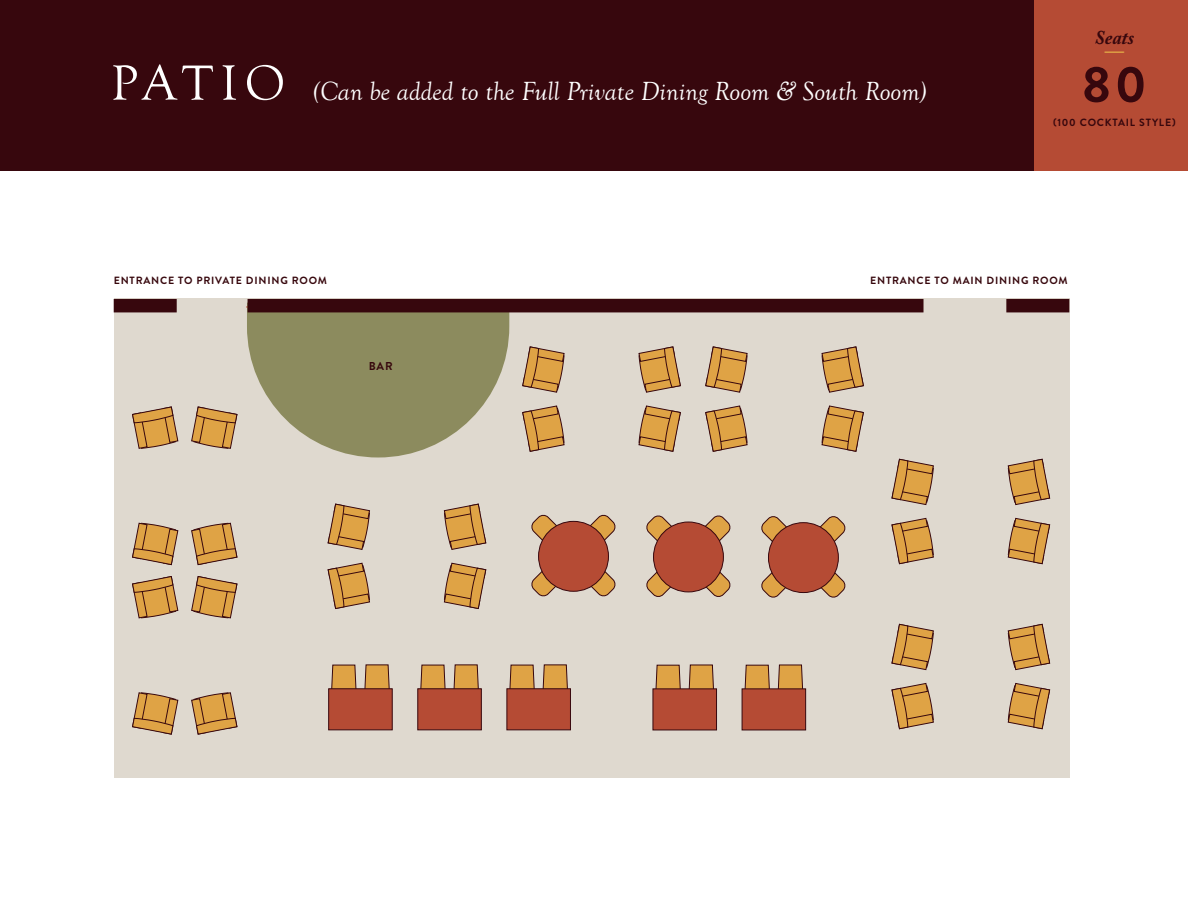
<style>
.page{position:relative;width:1188px;height:918px;background:#fff}
.page>*{position:absolute;margin:0;border:0;box-sizing:border-box;transform-origin:0 0}
.t1{font:700 51px "Brandon Grotesque";color:#37070d}
.t2{font:italic 27px "Goudy Old Style T";color:#fff}
.t3{font:italic 700 19.5px "Adobe Caslon Pro";color:#37070d}
.t4{font:italic 700 19.5px "Adobe Caslon Pro";color:#dfa345}
.t5{font:700 11.4px "Brandon Grotesque";color:#37070d}
.t6{font:700 10.5px "Brandon Grotesque";letter-spacing:.075em;color:#37070d}
.s1{font-style:normal;font-size:51px}
</style>
<div class="page">
<div style="left:0;top:0;width:1035px;height:171px;background:#37070d"></div>
<div style="left:1035px;top:0;width:153px;height:171px;background:#b54b34"></div>
<div style="left:114px;top:298px;width:955px;height:480px;background:#dfd9cf"></div>
<svg style="left:247px;top:303px;width:262px;height:155px"></svg>
<svg style="left:705px;top:346px;width:43px;height:47px"></svg>
<svg style="left:705px;top:405px;width:43px;height:47px"></svg>
<svg style="left:821px;top:346px;width:43px;height:47px"></svg>
<svg style="left:821px;top:405px;width:43px;height:47px"></svg>
<svg style="left:891px;top:458px;width:43px;height:47px"></svg>
<svg style="left:891px;top:517px;width:43px;height:48px"></svg>
<svg style="left:1007px;top:458px;width:44px;height:48px"></svg>
<svg style="left:1007px;top:517px;width:44px;height:48px"></svg>
<svg style="left:891px;top:623px;width:43px;height:48px"></svg>
<svg style="left:891px;top:683px;width:43px;height:47px"></svg>
<svg style="left:1007px;top:623px;width:44px;height:48px"></svg>
<svg style="left:1007px;top:682px;width:44px;height:48px"></svg>
<svg style="left:522px;top:346px;width:43px;height:47px"></svg>
<svg style="left:522px;top:405px;width:43px;height:47px"></svg>
<svg style="left:638px;top:346px;width:43px;height:47px"></svg>
<svg style="left:638px;top:405px;width:43px;height:47px"></svg>
<svg style="left:327px;top:503px;width:43px;height:47px"></svg>
<svg style="left:327px;top:562px;width:43px;height:47px"></svg>
<svg style="left:443px;top:503px;width:44px;height:47px"></svg>
<svg style="left:443px;top:562px;width:44px;height:47px"></svg>
<svg style="left:191px;top:406px;width:47px;height:43px"></svg>
<svg style="left:132px;top:406px;width:47px;height:43px"></svg>
<svg style="left:191px;top:522px;width:47px;height:44px"></svg>
<svg style="left:132px;top:522px;width:47px;height:44px"></svg>
<svg style="left:191px;top:576px;width:47px;height:43px"></svg>
<svg style="left:132px;top:576px;width:47px;height:43px"></svg>
<svg style="left:191px;top:692px;width:47px;height:43px"></svg>
<svg style="left:132px;top:692px;width:47px;height:43px"></svg>
<svg style="left:531px;top:514px;width:29px;height:30px"></svg>
<svg style="left:587px;top:567px;width:29px;height:30px"></svg>
<svg style="left:587px;top:514px;width:29px;height:30px"></svg>
<svg style="left:531px;top:567px;width:29px;height:30px"></svg>
<div style="left:539px;top:521px;width:69px;height:70px;background:#b54b34;border-radius:50%"></div>
<div style="left:538px;top:521px;width:71px;height:71px;border:1px solid #37070d;border-radius:50%"></div>
<svg style="left:646px;top:515px;width:29px;height:29px"></svg>
<svg style="left:702px;top:568px;width:29px;height:29px"></svg>
<svg style="left:702px;top:515px;width:29px;height:29px"></svg>
<svg style="left:646px;top:568px;width:29px;height:29px"></svg>
<div style="left:654px;top:522px;width:69px;height:70px;background:#b54b34;border-radius:50%"></div>
<div style="left:653px;top:522px;width:71px;height:70px;border:1px solid #37070d;border-radius:50%"></div>
<svg style="left:761px;top:516px;width:29px;height:29px"></svg>
<svg style="left:817px;top:569px;width:29px;height:29px"></svg>
<svg style="left:817px;top:516px;width:29px;height:29px"></svg>
<svg style="left:761px;top:571px;width:29px;height:27px"></svg>
<div style="left:768px;top:523px;width:70px;height:70px;background:#b54b34;border-radius:50%"></div>
<div style="left:768px;top:522px;width:71px;height:71px;border:1px solid #37070d;border-radius:50%"></div>
<div style="left:1006px;top:299px;width:63px;height:13px;background:#37070d"></div>
<div style="left:114px;top:299px;width:63px;height:13px;background:#37070d"></div>
<div style="left:248px;top:299px;width:676px;height:13px;background:#37070d"></div>
<svg style="left:509px;top:664px;width:26px;height:24px"></svg>
<svg style="left:542px;top:664px;width:26px;height:24px"></svg>
<div style="left:507px;top:688px;width:64px;height:42px;background:#b54b34;border:1px solid #37070d"></div>
<svg style="left:420px;top:664px;width:26px;height:24px"></svg>
<svg style="left:453px;top:664px;width:26px;height:24px"></svg>
<div style="left:417px;top:688px;width:65px;height:42px;background:#b54b34;border:1px solid #37070d"></div>
<svg style="left:744px;top:664px;width:26px;height:25px"></svg>
<svg style="left:777px;top:664px;width:27px;height:25px"></svg>
<div style="left:742px;top:689px;width:64px;height:41px;background:#b54b34;border:1px solid #37070d"></div>
<svg style="left:655px;top:664px;width:26px;height:25px"></svg>
<svg style="left:688px;top:664px;width:27px;height:25px"></svg>
<div style="left:653px;top:689px;width:64px;height:41px;background:#b54b34;border:1px solid #37070d"></div>
<svg style="left:331px;top:664px;width:26px;height:24px"></svg>
<svg style="left:364px;top:664px;width:26px;height:24px"></svg>
<div style="left:328px;top:688px;width:65px;height:42px;background:#b54b34;border:1px solid #37070d"></div>
<h2 class="t2" style="left:111px;top:76px;width:817px"><span class="s1">PATIO</span> (Can be added to the Full Private Dining Room &amp; South Room)</h2>
<h3 class="t3" style="left:1094px;top:26px;width:41px">Seats</h3>
<h3 class="t4" style="left:1105px;top:39px;width:21px">—</h3>
<h1 class="t1" style="left:1082px;top:49px;width:66px">80</h1>
<p class="t6" style="left:1053px;top:115px;width:124px">(100 COCKTAIL STYLE)</p>
<p class="t6" style="left:114px;top:273px;width:215px">ENTRANCE TO PRIVATE DINING ROOM</p>
<p class="t6" style="left:870px;top:273px;width:199px">ENTRANCE TO MAIN DINING ROOM</p>
<p class="t5" style="left:369px;top:358px;width:25px">BAR</p>
</div>
